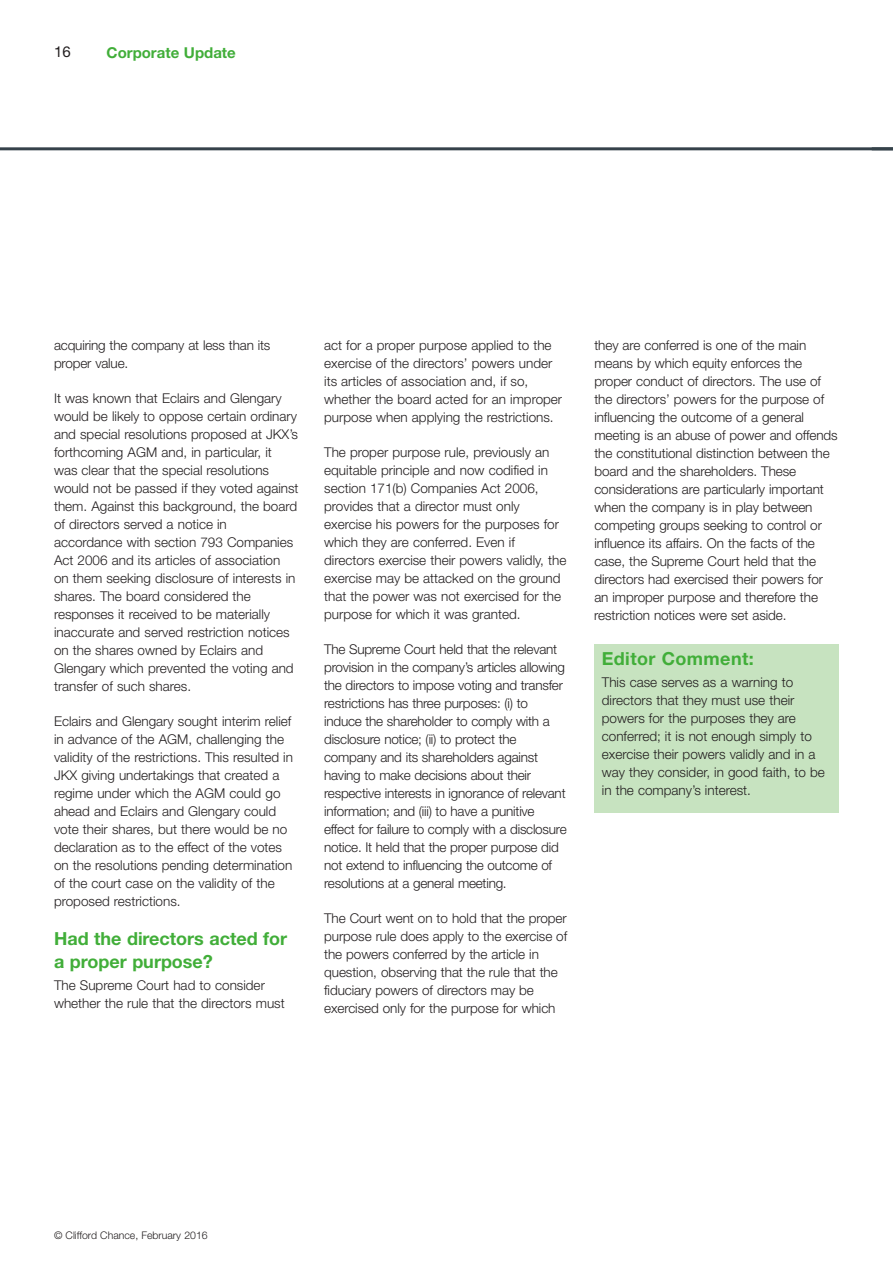
<style>
.page{position:relative;width:893px;height:1263px;background:#fff}
.page>*{position:absolute;margin:0;border:0;box-sizing:border-box;transform-origin:0 0}
.t1{font:700 18px/22.5px "Helvetica Neue LT";color:#41ae39}
.t2{font:700 18px "Helvetica Neue LT";letter-spacing:.02em;color:#41ae39}
.t3{font:700 15px "Helvetica Neue LT";color:#41ae39}
.t4{font:15px "Helvetica Neue LT";color:#231f20}
.t5{font:300 13.5px/18px "Helvetica Neue LT";color:#231f20}
.t6{font:300 10.5px "Helvetica Neue LT";color:#231f20}
</style>
<div class="page">
<hr style="left:0;top:147px;width:893px;height:3px;background:#35424a">
<div style="left:594px;top:644px;width:245px;height:168px;background:#c7e3c0"></div>
<p class="t4" style="left:54px;top:47px;width:18px">16</p>
<p class="t3" style="left:107px;top:47px;width:131px">Corporate Update</p>
<p class="t5" style="left:54px;top:337px;width:218px">acquiring the company at less than its proper value.</p>
<p class="t5" style="left:54px;top:390px;width:246px">It was known that Eclairs and Glengary would be likely to oppose certain ordinary and special resolutions proposed at JKX’s forthcoming AGM and, in particular, it was clear that the special resolutions would not be passed if they voted against them. Against this background, the board of directors served a notice in accordance with section 793 Companies Act 2006 and its articles of association<br>on them seeking disclosure of interests in shares. The board considered the responses it received to be materially inaccurate and served restriction notices on the shares owned by Eclairs and Glengary which prevented the voting and transfer of such shares.</p>
<p class="t5" style="left:54px;top:713px;width:240px">Eclairs and Glengary sought interim relief in advance of the AGM, challenging the validity of the restrictions. This resulted in JKX giving undertakings that created a regime under which the AGM could go ahead and Eclairs and Glengary could vote their shares, but there would be no declaration as to the effect of the votes on the resolutions pending determination of the court case on the validity of the proposed restrictions.</p>
<h1 class="t1" style="left:54px;top:929px;width:235px">Had the directors acted for a proper purpose?</h1>
<p class="t5" style="left:54px;top:978px;width:232px">The Supreme Court had to consider whether the rule that the directors must</p>
<p class="t5" style="left:324px;top:337px;width:240px">act for a proper purpose applied to the exercise of the directors’ powers under its articles of association and, if so, whether the board acted for an improper purpose when applying the restrictions.</p>
<p class="t5" style="left:324px;top:444px;width:244px">The proper purpose rule, previously an equitable principle and now codified in section 171(b) Companies Act 2006, provides that a director must only exercise his powers for the purposes for which they are conferred. Even if directors exercise their powers validly, the exercise may be attacked on the ground that the power was not exercised for the purpose for which it was granted.</p>
<p class="t5" style="left:324px;top:641px;width:244px">The Supreme Court held that the relevant provision in the company’s articles allowing the directors to impose voting and transfer restrictions has three purposes: (i) to induce the shareholder to comply with a disclosure notice; (ii) to protect the company and its shareholders against having to make decisions about their respective interests in ignorance of relevant information; and (iii) to have a punitive effect for failure to comply with a disclosure notice. It held that the proper purpose did not extend to influencing the outcome of resolutions at a general meeting.</p>
<p class="t5" style="left:324px;top:910px;width:245px">The Court went on to hold that the proper purpose rule does apply to the exercise of the powers conferred by the article in question, observing that the rule that the fiduciary powers of directors may be exercised only for the purpose for which</p>
<p class="t5" style="left:594px;top:337px;width:245px">they are conferred is one of the main means by which equity enforces the proper conduct of directors. The use of the directors’ powers for the purpose of influencing the outcome of a general meeting is an abuse of power and offends the constitutional distinction between the board and the shareholders. These considerations are particularly important when the company is in play between competing groups seeking to control or influence its affairs. On the facts of the case, the Supreme Court held that the directors had exercised their powers for an improper purpose and therefore the restriction notices were set aside.</p>
<h1 class="t2" style="left:602px;top:652px;width:154px">Editor Comment:</h1>
<p class="t5" style="left:602px;top:674px;width:225px">This case serves as a warning to directors that they must use their powers for the purposes they are conferred; it is not enough simply to exercise their powers validly and in a way they consider, in good faith, to be in the company’s interest.</p>
<p class="t6" style="left:54px;top:1231px;width:155px">© Clifford Chance, February 2016</p>
</div>
